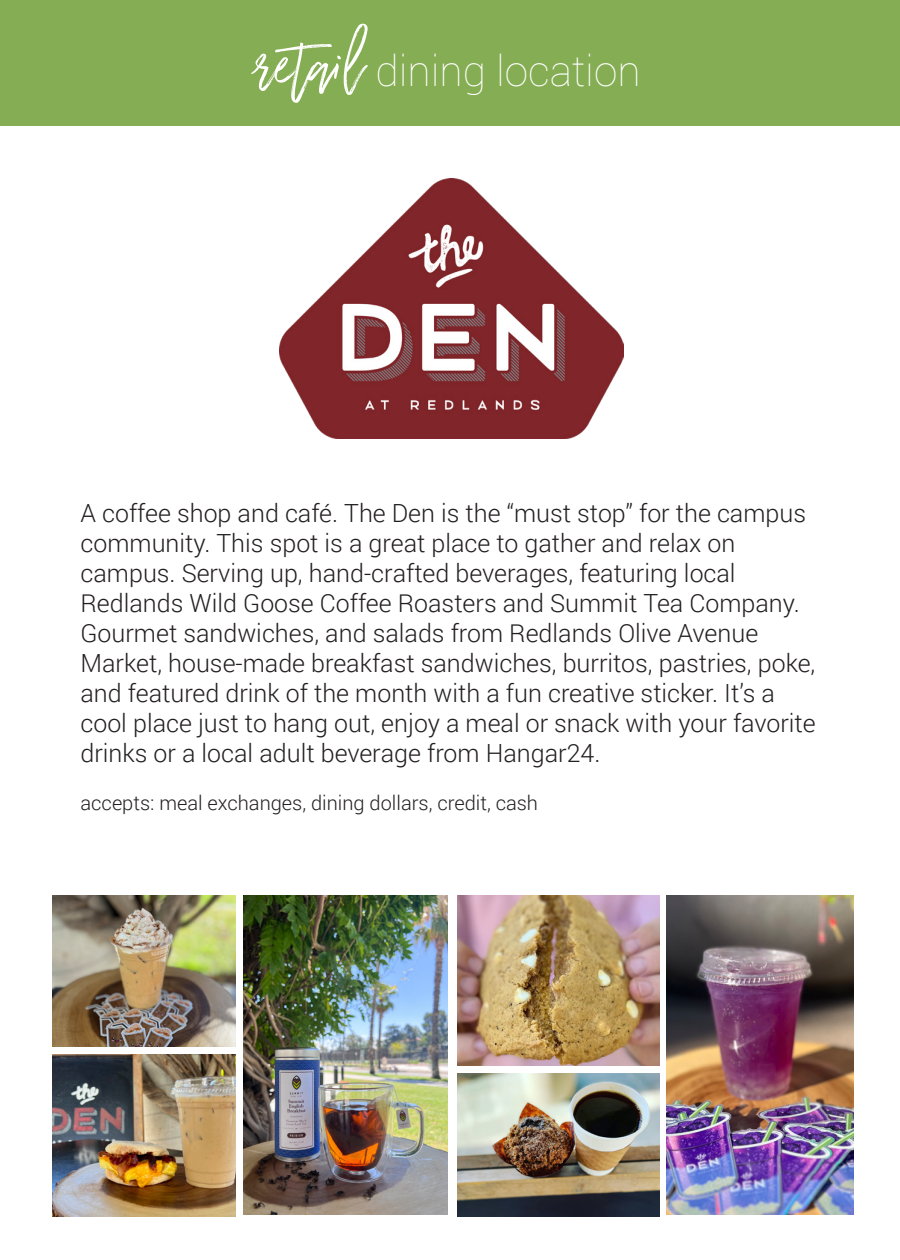
<style>
.page{position:relative;width:900px;height:1260px;background:#fff}
.page>*{position:absolute;margin:0;border:0;box-sizing:border-box;transform-origin:0 0}
.t1{font:112.5px "Wilderness Typeface";color:#fff}
.t2{font:100 42.5px "Roboto";color:#fff}
.t3{font:300 25px/30px "Roboto";color:#231f20}
.t4{font:300 20px "Roboto";color:#231f20}
</style>
<div class="page">
<div style="left:0;top:0;width:900px;height:126px;background:#85ad53"></div>
<img style="left:280px;top:179px;width:343px;height:259px">
<img style="left:53px;top:1055px;width:182px;height:162px">
<img style="left:53px;top:895px;width:182px;height:151px">
<img style="left:243px;top:895px;width:205px;height:320px">
<img style="left:458px;top:895px;width:201px;height:171px">
<img style="left:458px;top:1074px;width:201px;height:143px">
<img style="left:667px;top:895px;width:187px;height:320px">
<p class="t1" style="left:259px;top:10px;width:108px">retail</p>
<p class="t2" style="left:375px;top:41px;width:267px">dining location</p>
<p class="t3" style="left:81px;top:498px;width:737px">A coffee shop and café. The Den is the “must stop” for the campus community. This spot is a great place to gather and relax on campus. Serving up, hand-crafted beverages, featuring local Redlands Wild Goose Coffee Roasters and Summit Tea Company.<br>Gourmet sandwiches, and salads from Redlands Olive Avenue Market, house-made breakfast sandwiches, burritos, pastries, poke, and featured drink of the month with a fun creative sticker. It’s a cool place just to hang out, enjoy a meal or snack with your favorite drinks or a local adult beverage from Hangar24.</p>
<p class="t4" style="left:81px;top:789px;width:459px">accepts: meal exchanges, dining dollars, credit, cash</p>
</div>
